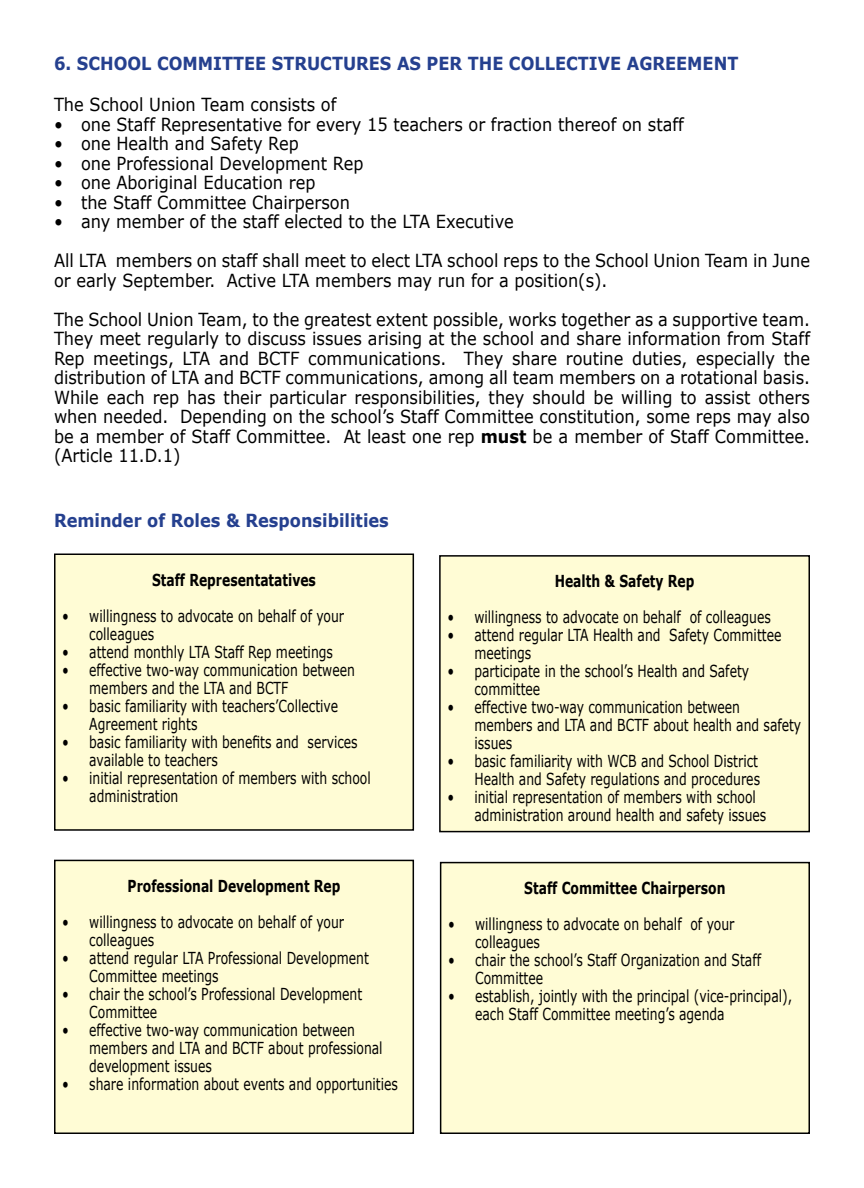
<style>
.page{position:relative;width:864px;height:1188px;background:#fff}
.page>*{position:absolute;margin:0;border:0;box-sizing:border-box;transform-origin:0 0}
.t1{font:18px/19.5px "Verdana";color:#000;scale:.9 1}
.t2{font:700 18px "Verdana";color:#25408f;scale:.9 1}
.t3{font:16.5px/18px "Verdana";color:#000;scale:.75 1}
.t4{font:700 16.5px "Verdana";color:#000;scale:.75 1}
.s1{font-weight:700}
</style>
<div class="page">
<div style="left:55px;top:554px;width:358px;height:276px;background:#fffcd5"></div>
<div style="left:54px;top:554px;width:360px;height:277px;border:2px solid #000"></div>
<div style="left:440px;top:556px;width:369px;height:276px;background:#fffcd5"></div>
<div style="left:439px;top:555px;width:371px;height:277px;border:2px solid #000"></div>
<div style="left:55px;top:860px;width:358px;height:273px;background:#fffcd5"></div>
<div style="left:54px;top:860px;width:360px;height:274px;border:2px solid #000"></div>
<div style="left:441px;top:863px;width:368px;height:270px;background:#fffcd5"></div>
<div style="left:440px;top:862px;width:370px;height:272px;border:2px solid #000"></div>
<p class="t2" style="left:54px;top:52px;width:762px">6. SCHOOL COMMITTEE STRUCTURES AS PER THE COLLECTIVE AGREEMENT</p>
<p class="t1" style="left:54px;top:95px;width:315px">The School Union Team consists of</p>
<p class="t1" style="left:54px;top:115px;width:701px">• one Staff Representative for every 15 teachers or fraction thereof on staff</p>
<p class="t1" style="left:54px;top:134px;width:274px">• one Health and Safety Rep</p>
<p class="t1" style="left:54px;top:154px;width:345px">• one Professional Development Rep</p>
<p class="t1" style="left:54px;top:173px;width:292px">• one Aboriginal Education rep</p>
<p class="t1" style="left:54px;top:193px;width:330px">• the Staff Committee Chairperson</p>
<p class="t1" style="left:54px;top:202px;width:842px;line-height:39px">• any member of the staff elected to the LTA Executive<br>All LTA members on staff shall meet to elect LTA school reps to the School Union Team in June</p>
<p class="t1" style="left:54px;top:261px;width:842px;line-height:39px">or early September. Active LTA members may run for a position(s).<br>The School Union Team, to the greatest extent possible, works together as a supportive team.</p>
<p class="t1" style="left:54px;top:329px;width:842px;text-align:justify">They meet regularly to discuss issues arising at the school and share information from Staff Rep meetings, LTA and BCTF communications. They share routine duties, especially the distribution of LTA and BCTF communications, among all team members on a rotational basis.<br>While each rep has their particular responsibilities, they should be willing to assist others when needed. Depending on the school’s Staff Committee constitution, some reps may also be a member of Staff Committee. At least one rep <span class="s1">must</span> be a member of Staff Committee. (Article 11.D.1)</p>
<p class="t2" style="left:54px;top:509px;width:374px">Reminder of Roles &amp; Responsibilities</p>
<p class="t4" style="left:152px;top:569px;width:220px">Staff Representatatives</p>
<p class="t3" style="left:89px;top:607px;width:341px;text-indent:-27px">• willingness to advocate on behalf of your colleagues</p>
<p class="t3" style="left:62px;top:643px;width:363px">• attend monthly LTA Staff Rep meetings</p>
<p class="t3" style="left:89px;top:661px;width:356px;text-indent:-27px">• effective two-way communication between members and the LTA and BCTF</p>
<p class="t3" style="left:89px;top:697px;width:333px;text-indent:-27px">• basic familiarity with teachers’Collective<br>Agreement rights</p>
<p class="t3" style="left:89px;top:733px;width:359px;text-indent:-27px">• basic familiarity with benefits and services available to teachers</p>
<p class="t3" style="left:89px;top:769px;width:377px;text-indent:-27px">• initial representation of members with school administration</p>
<p class="t4" style="left:128px;top:875px;width:285px">Professional Development Rep</p>
<p class="t3" style="left:89px;top:913px;width:341px;text-indent:-27px">• willingness to advocate on behalf of your colleagues</p>
<p class="t3" style="left:89px;top:949px;width:374px;text-indent:-27px">• attend regular LTA Professional Development<br>Committee meetings</p>
<p class="t3" style="left:89px;top:985px;width:366px;text-indent:-27px">• chair the school’s Professional Development<br>Committee</p>
<p class="t3" style="left:89px;top:1021px;width:393px;text-indent:-27px">• effective two-way communication between members and LTA and BCTF about professional development issues</p>
<p class="t3" style="left:62px;top:1075px;width:449px">• share information about events and opportunities</p>
<p class="t4" style="left:555px;top:571px;width:188px">Health &amp; Safety Rep</p>
<p class="t3" style="left:447px;top:608px;width:433px">• willingness to advocate on behalf of colleagues</p>
<p class="t3" style="left:474px;top:626px;width:411px;text-indent:-27px">• attend regular LTA Health and Safety Committee meetings</p>
<p class="t3" style="left:474px;top:662px;width:368px;text-indent:-27px">• participate in the school’s Health and Safety committee</p>
<p class="t3" style="left:474px;top:698px;width:437px;text-indent:-27px">• effective two-way communication between members and LTA and BCTF about health and safety issues</p>
<p class="t3" style="left:447px;top:753px;width:419px;text-align:right">• basic familiarity with WCB and School District<br>Health and Safety regulations and procedures</p>
<p class="t3" style="left:474px;top:789px;width:391px;text-indent:-27px">• initial representation of members with school administration around health and safety issues</p>
<p class="t4" style="left:524px;top:877px;width:270px">Staff Committee Chairperson</p>
<p class="t3" style="left:475px;top:915px;width:347px;text-indent:-27px">• willingness to advocate on behalf of your colleagues</p>
<p class="t3" style="left:475px;top:951px;width:383px;text-indent:-27px">• chair the school’s Staff Organization and Staff<br>Committee</p>
<p class="t3" style="left:475px;top:987px;width:424px;text-indent:-27px">• establish, jointly with the principal (vice-principal), each Staff Committee meeting’s agenda</p>
</div>
